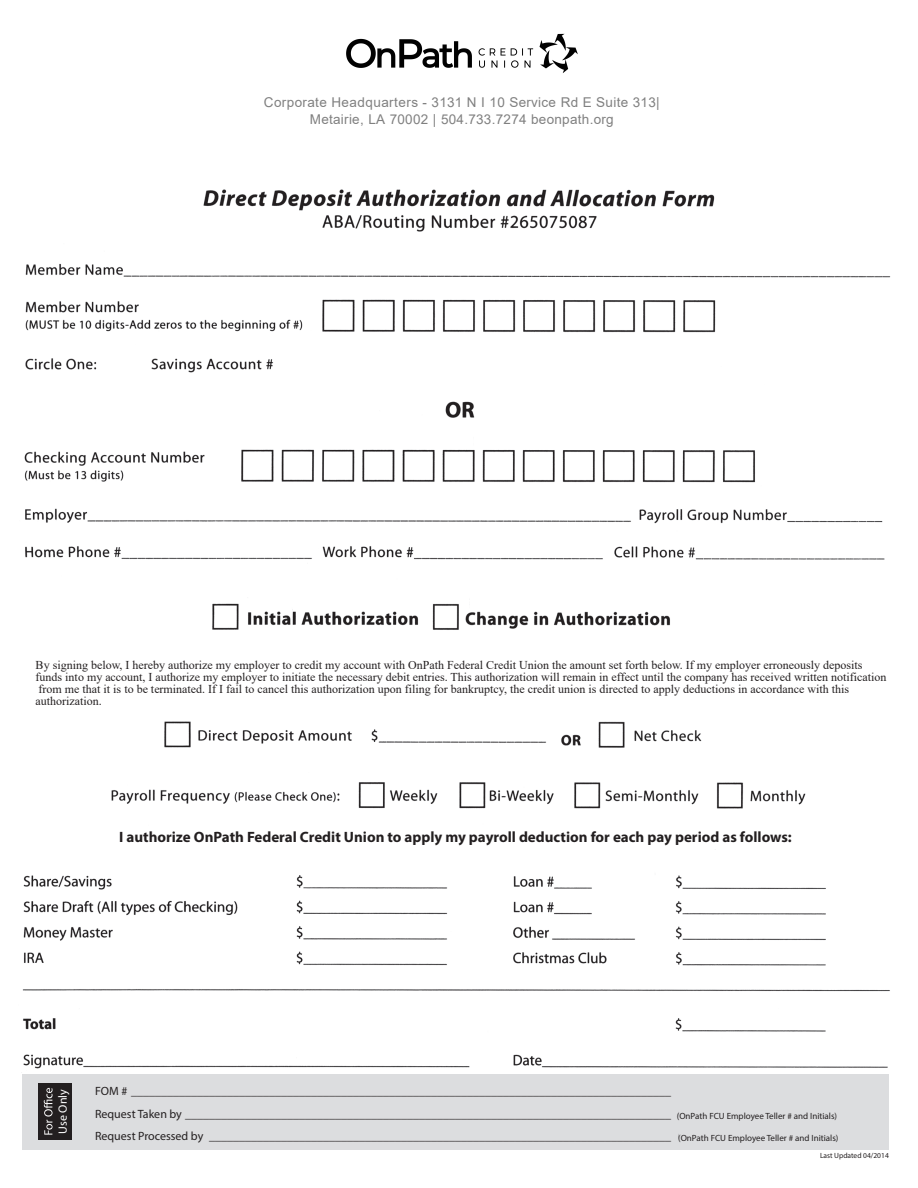
<style>
.page{position:relative;width:918px;height:1188px;background:#fff}
.page>*{position:absolute;margin:0;border:0;box-sizing:border-box;transform-origin:0 0}
.t1{font:700 15px "Myriad Pro";color:#231f20}
.t2{font:13.5px/17.1px "Arial";letter-spacing:.02em;color:#808080;text-align:center}
.t3{font:12px/12px "Times New Roman";color:#231f20}
.t4{font:12px/22.5px "Myriad Pro";color:#231f20}
.t5{font:12px "Myriad Pro";color:#fff}
.t6{font:9px "Myriad Pro";color:#231f20}
.t7{font:7.5px "Myriad Pro";color:#231f20}
</style>
<div class="page">
<div style="left:23px;top:1073px;width:866px;height:77px;background:#dcdddf"></div>
<div style="left:38px;top:1083px;width:34px;height:57px;background:#231f20"></div>
<svg style="left:44px;top:1088px;width:9px;height:47px"></svg>
<img style="left:21px;top:189px;width:870px;height:884px">
<div style="left:21px;top:655px;width:881px;height:56px;background:#fff"></div>
<div style="left:308px;top:355px;width:343px;height:26px;background:#fff"></div>
<div style="left:180px;top:830px;width:553px;height:18px;background:#fff"></div>
<img style="left:346px;top:33px;width:232px;height:40px">
<p class="t2" style="left:264px;top:94px;width:397px">Corporate Headquarters - 3131 N I 10 Service Rd E Suite 313|<br>Metairie, LA 70002 | 504.733.7274 beonpath.org</p>
<p class="t3" style="left:36px;top:659px;width:852px">By signing below, I hereby authorize my employer to credit my account with OnPath Federal Credit Union the amount set forth below. If my employer erroneously deposits funds into my account, I authorize my employer to initiate the necessary debit entries. This authorization will remain in effect until the company has received written notification from me that it is to be terminated. If I fail to cancel this authorization upon filing for bankruptcy, the credit union is directed to apply deductions in accordance with this authorization.</p>
<p class="t1" style="left:119px;top:827px;width:674px">I authorize OnPath Federal Credit Union to apply my payroll deduction for each pay period as follows:</p>
<p class="t5" style="left:55px;top:1134px;width:46px;rotate:-90deg">Use Only</p>
<p class="t4" style="left:95px;top:1080px;width:754px">FOM # __________________________________________________________________________________________<br>Request Taken by _________________________________________________________________________________ (ASI Employee Teller # and Initials)<br>Request Processed by _____________________________________________________________________________ (ASI Employee Teller # and Initials)</p>
<p class="t6" style="left:677px;top:1110px;width:162px">(OnPath FCU Employee Teller # and Initials)</p>
<p class="t6" style="left:678px;top:1133px;width:162px">(OnPath FCU Employee Teller # and Initials)</p>
<p class="t7" style="left:820px;top:1150px;width:70px">Last Updated 04/2014</p>
</div>
